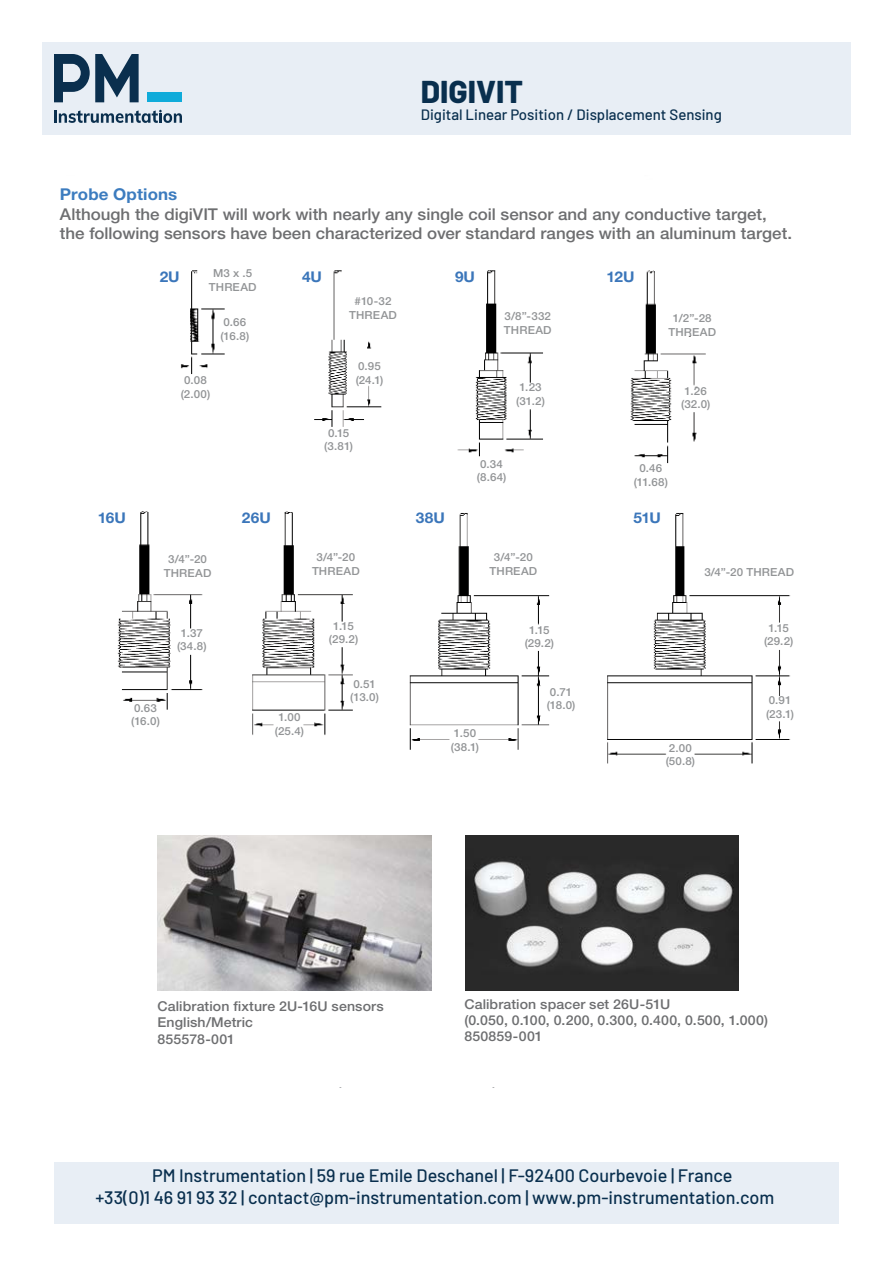
<style>
.page{position:relative;width:893px;height:1263px;background:#fff}
.page>*{position:absolute;margin:0;border:0;box-sizing:border-box;transform-origin:0 0}
.t1{font:800 31.5px "Barlow";color:#092f4e}
.t2{font:500 18px/22.4px "Barlow";color:#092f4e}
.t3{font:500 16.35px/19.5px "Helvetica Neue LT Pro";color:#6d6e70;scale:1.04 1}
.t4{font:500 15px "Barlow";color:#092f4e}
.t5{font:700 14.85px "Helvetica Neue LT Pro";color:#3b76ba;scale:1.04 1}
.t6{font:500 13.5px/16.4px "Helvetica Neue LT Pro";letter-spacing:.01em;color:#6d6e70;scale:1.04 1}
.t7{font:500 11.1px/13.4px "Helvetica Neue LT Pro";letter-spacing:.015em;color:#929496;text-align:center;scale:1.04 1}
.s1{font-weight:700;color:#3c7cbf}
</style>
<div class="page">
<div style="left:42px;top:42px;width:809px;height:92px;background:#e8eef5"></div>
<div style="left:54px;top:1162px;width:785px;height:61px;background:#e8eef5"></div>
<div style="left:148px;top:92px;width:34px;height:10px;background:#0fabda"></div>
<svg style="left:54px;top:54px;width:85px;height:48px"></svg>
<svg style="left:54px;top:110px;width:128px;height:13px"></svg>
<img style="left:117px;top:270px;width:674px;height:494px">
<img style="left:158px;top:835px;width:273px;height:155px">
<img style="left:465px;top:835px;width:274px;height:155px">
<h1 class="t1" style="left:421px;top:69px;width:104px">DIGIVIT</h1>
<h3 class="t4" style="left:421px;top:104px;width:303px">Digital Linear Position / Displacement Sensing</h3>
<p class="t3" style="left:60px;top:184px;width:705px"><span class="s1">Probe Options<br></span>Although the digiVIT will work with nearly any single coil sensor and any conductive target, the following sensors have been characterized over standard ranges with an aluminum target.</p>
<p class="t7" style="left:209px;top:267px;width:47px">M3 x .5<br>THREAD</p>
<p class="t7" style="left:220px;top:316px;width:29px;text-align:left">0.66 (16.8)</p>
<p class="t7" style="left:181px;top:374px;width:30px">0.08 (2.00)</p>
<p class="t5" style="left:160px;top:267px;width:21px">2U</p>
<p class="t5" style="left:302px;top:267px;width:21px">4U</p>
<p class="t5" style="left:455px;top:267px;width:21px">9U</p>
<p class="t5" style="left:607px;top:267px;width:28px">12U</p>
<p class="t7" style="left:349px;top:295px;width:47px">#10-32<br>THREAD</p>
<p class="t7" style="left:504px;top:310px;width:47px;text-align:left">3/8”-332<br>THREAD</p>
<p class="t7" style="left:356px;top:359px;width:28px;text-align:left">0.95 (24.1)</p>
<p class="t7" style="left:516px;top:380px;width:29px;text-align:left">1.23 (31.2)</p>
<p class="t7" style="left:324px;top:426px;width:29px">0.15 (3.81)</p>
<p class="t7" style="left:668px;top:312px;width:47px">1/2”-28<br>THREAD</p>
<p class="t7" style="left:681px;top:384px;width:30px">1.26 (32.0)</p>
<p class="t7" style="left:477px;top:457px;width:30px;text-align:left">0.34 (8.64)</p>
<p class="t7" style="left:634px;top:461px;width:34px">0.46 (11.68)</p>
<p class="t5" style="left:98px;top:508px;width:29px">16U</p>
<p class="t5" style="left:242px;top:508px;width:29px">26U</p>
<p class="t5" style="left:416px;top:508px;width:29px">38U</p>
<p class="t5" style="left:633px;top:509px;width:28px">51U</p>
<p class="t7" style="left:164px;top:553px;width:47px">3/4”-20<br>THREAD</p>
<p class="t7" style="left:312px;top:550px;width:47px">3/4”-20<br>THREAD</p>
<p class="t7" style="left:490px;top:550px;width:47px">3/4”-20<br>THREAD</p>
<p class="t7" style="left:704px;top:565px;width:88px">3/4”-20 THREAD</p>
<p class="t7" style="left:177px;top:626px;width:30px">1.37 (34.8)</p>
<p class="t7" style="left:131px;top:701px;width:29px;text-align:left">0.63 (16.0)</p>
<p class="t7" style="left:275px;top:710px;width:29px">1.00 (25.4)</p>
<p class="t7" style="left:329px;top:619px;width:30px">1.15 (29.2)</p>
<p class="t7" style="left:350px;top:677px;width:29px;text-align:left">0.51 (13.0)</p>
<p class="t7" style="left:451px;top:727px;width:29px;text-align:left">1.50 (38.1)</p>
<p class="t7" style="left:525px;top:623px;width:30px">1.15 (29.2)</p>
<p class="t7" style="left:547px;top:685px;width:29px;text-align:left">0.71 (18.0)</p>
<p class="t7" style="left:666px;top:741px;width:30px;text-align:left">2.00 (50.8)</p>
<p class="t7" style="left:764px;top:621px;width:30px">1.15 (29.2)</p>
<p class="t7" style="left:766px;top:694px;width:28px;text-align:left">0.91 (23.1)</p>
<p class="t6" style="left:158px;top:998px;width:219px">Calibration fixture 2U-16U sensors<br>English/Metric<br>855578-001</p>
<p class="t6" style="left:464px;top:995px;width:293px">Calibration spacer set 26U-51U<br>(0.050, 0.100, 0.200, 0.300, 0.400, 0.500, 1.000)<br>850859-001</p>
<h2 class="t2" style="left:95px;top:1162px;width:680px;text-indent:57px">PM Instrumentation | 59 rue Emile Deschanel | F-92400 Courbevoie | France +33(0)1 46 91 93 32 | contact@pm-instrumentation.com | www.pm-instrumentation.com</h2>
</div>
